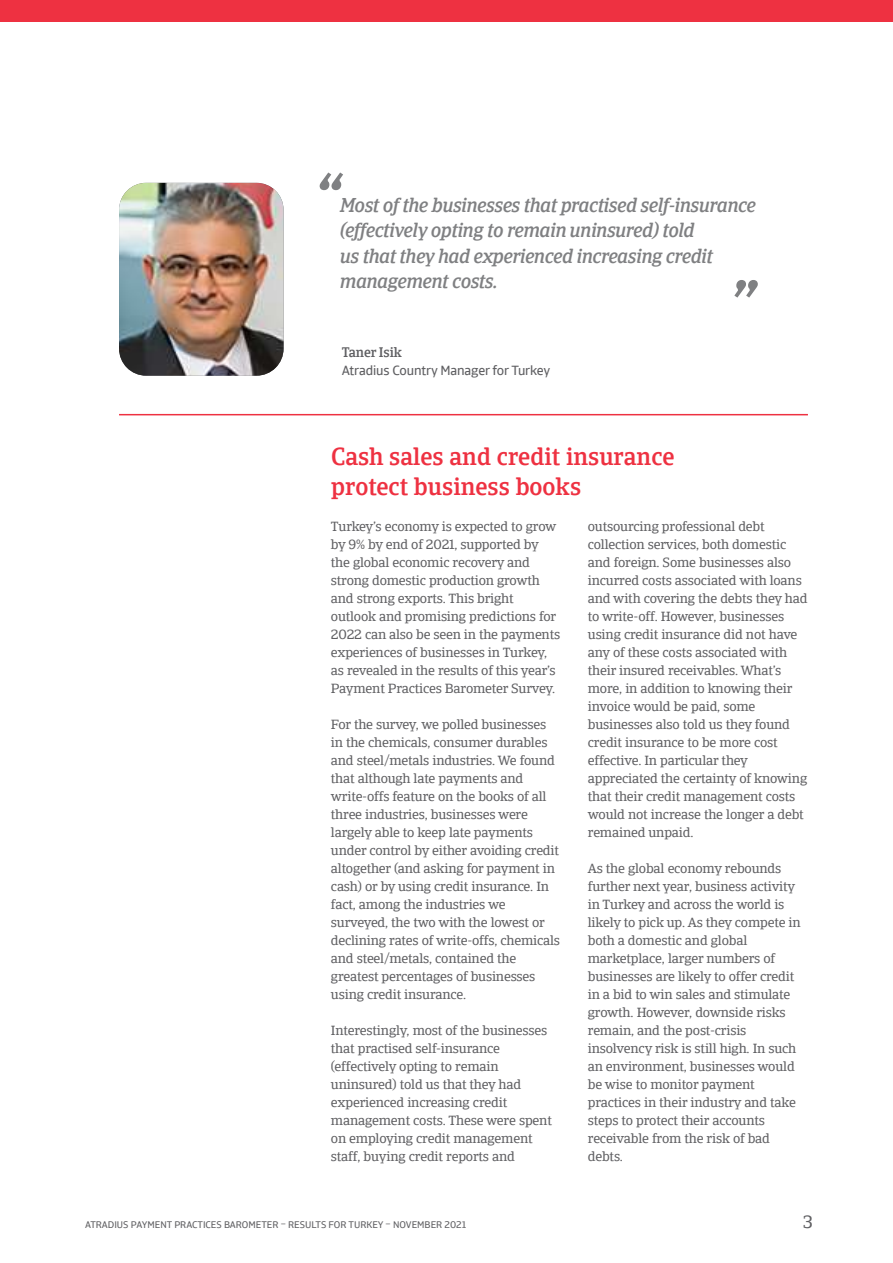
<style>
.page{position:relative;width:893px;height:1263px;background:#fff}
.page>*{position:absolute;margin:0;border:0;box-sizing:border-box;transform-origin:0 0}
.t1{font:italic 500 71.1px "Catalana";color:#7f8082;scale:.96 1}
.t2{font:500 24px/30px "Catalana";color:#ee3141}
.t3{font:italic 500 19.5px/25.5px "Catalana";letter-spacing:-.015em;color:#7f8082;scale:.96 1}
.t4{font:18px "Catalana";color:#5f5f62}
.t5{font:13.5px/18px "Catalana";letter-spacing:-.015em;color:#5f5f62}
.t6{font:13.5px "Catalana Sans";letter-spacing:-.01em;color:#5f5f62}
.t7{font:500 13.5px "Catalana";letter-spacing:-.01em;color:#5f5f62}
.t8{font:9.75px "Catalana Sans";color:#5f5f62}
</style>
<div class="page">
<div style="left:0;top:0;width:893px;height:21px;background:#ee3141"></div>
<img style="left:119px;top:183px;width:165px;height:193px">
<hr style="left:119px;top:414px;width:689px;height:1px;background:#ee3141">
<h1 class="t1" style="left:314px;top:156px;width:30px">“</h1>
<h3 class="t3" style="left:340px;top:192px;width:435px">Most of the businesses that practised self-insurance (effectively opting to remain uninsured) told<br>us that they had experienced increasing credit management costs.</h3>
<h1 class="t1" style="left:728px;top:263px;width:30px">”</h1>
<p class="t7" style="left:342px;top:344px;width:62px">Taner Isik</p>
<p class="t6" style="left:342px;top:364px;width:210px">ATRADIUS COUNTRY MANAGER FOR TURKEY</p>
<h2 class="t2" style="left:331px;top:442px;width:345px">Cash sales and credit insurance protect business books</h2>
<p class="t5" style="left:588px;top:518px;width:221px">outsourcing professional debt collection services, both domestic and foreign. Some businesses also incurred costs associated with loans and with covering the debts they had to write-off. However, businesses using credit insurance did not have any of these costs associated with their insured receivables. What’s more, in addition to knowing their invoice would be paid, some businesses also told us they found credit insurance to be more cost effective. In particular they appreciated the certainty of knowing that their credit management costs would not increase the longer a debt remained unpaid.</p>
<p class="t5" style="left:588px;top:860px;width:214px">As the global economy rebounds further next year, business activity in Turkey and across the world is likely to pick up. As they compete in both a domestic and global marketplace, larger numbers of businesses are likely to offer credit in a bid to win sales and stimulate growth. However, downside risks remain, and the post-crisis insolvency risk is still high. In such an environment, businesses would be wise to monitor payment practices in their industry and take steps to protect their accounts receivable from the risk of bad debts.</p>
<p class="t5" style="left:331px;top:518px;width:231px">Turkey’s economy is expected to grow by 9% by end of 2021, supported by the global economic recovery and strong domestic production growth and strong exports. This bright outlook and promising predictions for 2022 can also be seen in the payments experiences of businesses in Turkey, as revealed in the results of this year’s Payment Practices Barometer Survey.</p>
<p class="t5" style="left:331px;top:716px;width:231px">For the survey, we polled businesses in the chemicals, consumer durables and steel/metals industries. We found that although late payments and write-offs feature on the books of all three industries, businesses were largely able to keep late payments under control by either avoiding credit altogether (and asking for payment in cash) or by using credit insurance. In fact, among the industries we surveyed, the two with the lowest or declining rates of write-offs, chemicals and steel/metals, contained the greatest percentages of businesses using credit insurance.</p>
<p class="t5" style="left:331px;top:1022px;width:222px">Interestingly, most of the businesses that practised self-insurance (effectively opting to remain uninsured) told us that they had experienced increasing credit management costs. These were spent on employing credit management staff, buying credit reports and</p>
<p class="t8" style="left:85px;top:1220px;width:383px">ATRADIUS PAYMENT PRACTICES BAROMETER – RESULTS FOR TURKEY – NOVEMBER 2021</p>
<h3 class="t4" style="left:803px;top:1211px;width:12px">3</h3>
</div>
